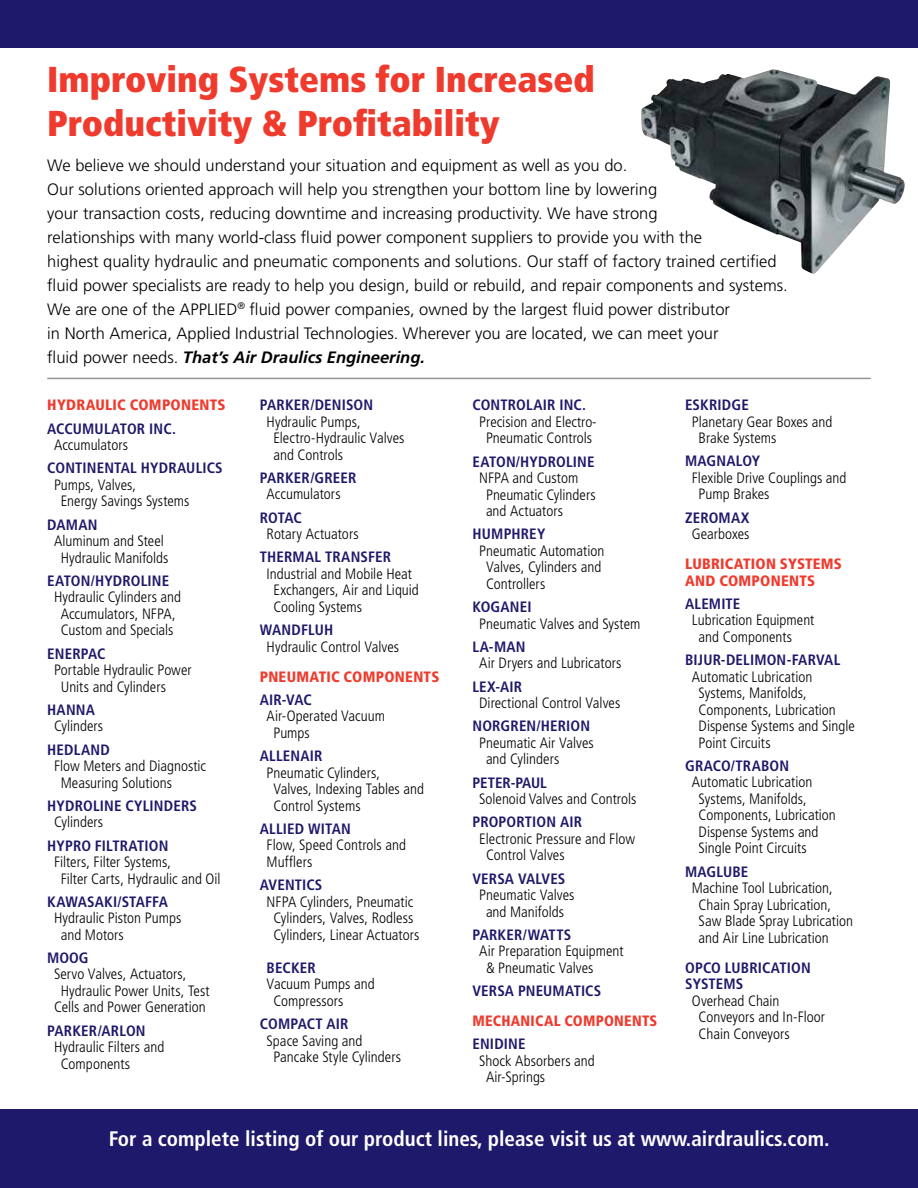
<style>
.page{position:relative;width:918px;height:1188px;background:#fff}
.page>*{position:absolute;margin:0;border:0;box-sizing:border-box;transform-origin:0 0}
.t1{font:900 condensed 36px/43.5px "Frutiger";color:#ef3b2e}
.t2{font:700 condensed 21px "Frutiger LT Std";color:#fff}
.t3{font:300 16.5px/24px "Frutiger";color:#000}
.t4{font:300 condensed 15px/16.5px "Frutiger LT Std";color:#000}
.t5{font:700 condensed 15px/16.5px "Frutiger LT Std";letter-spacing:.01em;color:#1e196a}
.t6{font:900 condensed 15px/16.5px "Frutiger LT Std";letter-spacing:.015em;color:#ef3b2e}
.s1{font-weight:700;font-style:italic}
</style>
<div class="page">
<div style="left:0;top:1109px;width:918px;height:79px;background:#1e196a"></div>
<div style="left:0;top:0;width:918px;height:47px;background:#1e196a"></div>
<div style="left:616px;top:45px;width:302px;height:252px;background:#fff"></div>
<img style="left:641px;top:69px;width:264px;height:205px">
<hr style="left:47px;top:378px;width:824px;height:1px;background:#939598">
<h1 class="t1" style="left:47px;top:58px;width:549px">Improving Systems for Increased<br>Productivity &amp; Profitability</h1>
<p class="t3" style="left:47px;top:153px;width:742px">We believe we should understand your situation and equipment as well as you do.<br>Our solutions oriented approach will help you strengthen your bottom line by lowering<br>your transaction costs, reducing downtime and increasing productivity. We have strong<br>relationships with many world-class fluid power component suppliers to provide you with the<br>highest quality hydraulic and pneumatic components and solutions. Our staff of factory trained certified fluid power specialists are ready to help you design, build or rebuild, and repair components and systems.<br>We are one of the APPLIED<sup>®</sup> fluid power companies, owned by the largest fluid power distributor<br>in North America, Applied Industrial Technologies. Wherever you are located, we can meet your<br>fluid power needs. <span class="s1">That’s Air Draulics Engineering.</span></p>
<p class="t6" style="left:47px;top:397px;width:180px">HYDRAULIC COMPONENTS</p>
<p class="t5" style="left:47px;top:420px;width:130px">ACCUMULATOR INC.</p>
<p class="t4" style="left:54px;top:437px;width:75px">Accumulators</p>
<p class="t5" style="left:47px;top:460px;width:177px">CONTINENTAL HYDRAULICS</p>
<p class="t4" style="left:61px;top:477px;width:130px;text-indent:-7px">Pumps, Valves,<br>Energy Savings Systems</p>
<p class="t5" style="left:47px;top:516px;width:52px">DAMAN</p>
<p class="t4" style="left:54px;top:533px;width:116px;text-align:center">Aluminum and Steel<br>Hydraulic Manifolds</p>
<p class="t5" style="left:47px;top:572px;width:124px">EATON/HYDROLINE</p>
<p class="t4" style="left:54px;top:589px;width:129px;text-align:center">Hydraulic Cylinders and<br>Accumulators, NFPA,<br>Custom and Specials</p>
<p class="t5" style="left:47px;top:645px;width:60px">ENERPAC</p>
<p class="t4" style="left:61px;top:662px;width:132px;text-indent:-7px">Portable Hydraulic Power<br>Units and Cylinders</p>
<p class="t5" style="left:47px;top:701px;width:49px">HANNA</p>
<p class="t4" style="left:54px;top:718px;width:51px">Cylinders</p>
<p class="t5" style="left:47px;top:741px;width:64px">HEDLAND</p>
<p class="t4" style="left:61px;top:758px;width:147px;text-indent:-7px">Flow Meters and Diagnostic<br>Measuring Solutions</p>
<p class="t5" style="left:47px;top:797px;width:151px">HYDROLINE CYLINDERS</p>
<p class="t4" style="left:54px;top:814px;width:51px">Cylinders</p>
<p class="t5" style="left:47px;top:837px;width:123px">HYPRO FILTRATION</p>
<p class="t4" style="left:61px;top:854px;width:161px;text-indent:-7px">Filters, Filter Systems,<br>Filter Carts, Hydraulic and Oil</p>
<p class="t5" style="left:47px;top:893px;width:122px">KAWASAKI/STAFFA</p>
<p class="t4" style="left:61px;top:910px;width:122px;text-indent:-7px">Hydraulic Piston Pumps and Motors</p>
<p class="t5" style="left:47px;top:950px;width:43px">MOOG</p>
<p class="t4" style="left:54px;top:966px;width:134px">Servo Valves, Actuators,</p>
<p class="t4" style="left:61px;top:983px;width:150px">Hydraulic Power Units, Test</p>
<p class="t4" style="left:54px;top:999px;width:153px">Cells and Power Generation</p>
<p class="t5" style="left:47px;top:1022px;width:100px">PARKER/ARLON</p>
<p class="t4" style="left:61px;top:1039px;width:105px;text-indent:-7px">Hydraulic Filters and<br>Components</p>
<p class="t5" style="left:260px;top:397px;width:115px">PARKER/DENISON</p>
<p class="t4" style="left:273px;top:414px;width:133px;text-indent:-7px">Hydraulic Pumps,<br>Electro-Hydraulic Valves and Controls</p>
<p class="t5" style="left:260px;top:470px;width:98px">PARKER/GREER</p>
<p class="t4" style="left:267px;top:486px;width:75px">Accumulators</p>
<p class="t5" style="left:260px;top:509px;width:43px">ROTAC</p>
<p class="t4" style="left:267px;top:526px;width:94px">Rotary Actuators</p>
<p class="t5" style="left:260px;top:549px;width:133px">THERMAL TRANSFER</p>
<p class="t4" style="left:273px;top:566px;width:147px;text-indent:-7px">Industrial and Mobile Heat<br>Exchangers, Air and Liquid<br>Cooling Systems</p>
<p class="t5" style="left:260px;top:622px;width:75px">WANDFLUH</p>
<p class="t4" style="left:267px;top:639px;width:134px">Hydraulic Control Valves</p>
<p class="t6" style="left:260px;top:668px;width:181px">PNEUMATIC COMPONENTS</p>
<p class="t5" style="left:260px;top:692px;width:53px">AIR-VAC</p>
<p class="t4" style="left:273px;top:708px;width:113px;text-indent:-7px">Air-Operated Vacuum<br>Pumps</p>
<p class="t5" style="left:260px;top:748px;width:64px">ALLENAIR</p>
<p class="t4" style="left:273px;top:765px;width:152px;text-indent:-7px">Pneumatic Cylinders,<br>Valves, Indexing Tables and<br>Control Systems</p>
<p class="t5" style="left:260px;top:821px;width:93px">ALLIED WITAN</p>
<p class="t4" style="left:267px;top:837px;width:141px">Flow, Speed Controls and<br>Mufflers</p>
<p class="t5" style="left:260px;top:877px;width:64px">AVENTICS</p>
<p class="t4" style="left:267px;top:894px;width:154px;text-align:center">NFPA Cylinders, Pneumatic<br>Cylinders, Valves, Rodless<br>Cylinders, Linear Actuators</p>
<p class="t5" style="left:267px;top:959px;width:51px">BECKER</p>
<p class="t4" style="left:273px;top:976px;width:103px;text-indent:-7px">Vacuum Pumps and<br>Compressors</p>
<p class="t5" style="left:260px;top:1016px;width:90px">COMPACT AIR</p>
<p class="t4" style="left:273px;top:1032px;width:129px;text-indent:-7px">Space Saving and<br>Pancake Style Cylinders</p>
<p class="t5" style="left:472px;top:397px;width:115px">CONTROLAIR INC.</p>
<p class="t4" style="left:479px;top:414px;width:119px;text-align:center">Precision and Electro-<br>Pneumatic Controls</p>
<p class="t5" style="left:472px;top:453px;width:124px">EATON/HYDROLINE</p>
<p class="t4" style="left:486px;top:470px;width:111px;text-indent:-7px">NFPA and Custom<br>Pneumatic Cylinders and Actuators</p>
<p class="t5" style="left:472px;top:526px;width:74px">HUMPHREY</p>
<p class="t4" style="left:486px;top:543px;width:120px;text-indent:-7px">Pneumatic Automation<br>Valves, Cylinders and<br>Controllers</p>
<p class="t5" style="left:472px;top:599px;width:61px">KOGANEI</p>
<p class="t4" style="left:479px;top:615px;width:163px">Pneumatic Valves and System</p>
<p class="t5" style="left:472px;top:638px;width:55px">LA-MAN</p>
<p class="t4" style="left:479px;top:655px;width:144px">Air Dryers and Lubricators</p>
<p class="t5" style="left:472px;top:678px;width:51px">LEX-AIR</p>
<p class="t4" style="left:479px;top:695px;width:143px">Directional Control Valves</p>
<p class="t5" style="left:472px;top:718px;width:119px">NORGREN/HERION</p>
<p class="t4" style="left:486px;top:735px;width:109px;text-indent:-7px">Pneumatic Air Valves and Cylinders</p>
<p class="t5" style="left:472px;top:774px;width:76px">PETER-PAUL</p>
<p class="t4" style="left:479px;top:791px;width:159px">Solenoid Valves and Controls</p>
<p class="t5" style="left:472px;top:814px;width:111px">PROPORTION AIR</p>
<p class="t4" style="left:486px;top:831px;width:151px;text-indent:-7px">Electronic Pressure and Flow<br>Control Valves</p>
<p class="t5" style="left:472px;top:870px;width:94px">VERSA VALVES</p>
<p class="t4" style="left:479px;top:887px;width:97px;text-align:center">Pneumatic Valves and Manifolds</p>
<p class="t5" style="left:472px;top:926px;width:100px">PARKER/WATTS</p>
<p class="t4" style="left:486px;top:943px;width:139px;text-indent:-7px">Air Preparation Equipment &amp; Pneumatic Valves</p>
<p class="t5" style="left:472px;top:983px;width:130px">VERSA PNEUMATICS</p>
<p class="t6" style="left:472px;top:1013px;width:186px">MECHANICAL COMPONENTS</p>
<p class="t5" style="left:472px;top:1036px;width:55px">ENIDINE</p>
<p class="t4" style="left:486px;top:1053px;width:110px;text-indent:-7px">Shock Absorbers and<br>Air-Springs</p>
<p class="t5" style="left:685px;top:397px;width:65px">ESKRIDGE</p>
<p class="t4" style="left:699px;top:414px;width:135px;text-indent:-7px">Planetary Gear Boxes and<br>Brake Systems</p>
<p class="t5" style="left:685px;top:453px;width:77px">MAGNALOY</p>
<p class="t4" style="left:699px;top:470px;width:149px;text-indent:-7px">Flexible Drive Couplings and<br>Pump Brakes</p>
<p class="t5" style="left:685px;top:509px;width:66px">ZEROMAX</p>
<p class="t4" style="left:692px;top:526px;width:59px">Gearboxes</p>
<p class="t6" style="left:685px;top:556px;width:158px">LUBRICATION SYSTEMS<br>AND COMPONENTS</p>
<p class="t5" style="left:685px;top:596px;width:57px">ALEMITE</p>
<p class="t4" style="left:699px;top:612px;width:117px;text-indent:-7px">Lubrication Equipment and Components</p>
<p class="t5" style="left:685px;top:652px;width:157px">BIJUR-DELIMON-FARVAL</p>
<p class="t4" style="left:699px;top:669px;width:158px;text-indent:-7px">Automatic Lubrication<br>Systems, Manifolds,<br>Components, Lubrication<br>Dispense Systems and Single<br>Point Circuits</p>
<p class="t5" style="left:685px;top:758px;width:106px">GRACO/TRABON</p>
<p class="t4" style="left:699px;top:774px;width:139px;text-indent:-7px">Automatic Lubrication<br>Systems, Manifolds,<br>Components, Lubrication<br>Dispense Systems and<br>Single Point Circuits</p>
<p class="t5" style="left:685px;top:863px;width:65px">MAGLUBE</p>
<p class="t4" style="left:699px;top:880px;width:156px;text-indent:-7px">Machine Tool Lubrication,<br>Chain Spray Lubrication,<br>Saw Blade Spray Lubrication and Air Line Lubrication</p>
<p class="t5" style="left:685px;top:959px;width:127px">OPCO LUBRICATION<br>SYSTEMS</p>
<p class="t4" style="left:699px;top:993px;width:128px;text-indent:-7px">Overhead Chain<br>Conveyors and In-Floor<br>Chain Conveyors</p>
<h2 class="t2" style="left:109px;top:1126px;width:722px">For a complete listing of our product lines, please visit us at www.airdraulics.com.</h2>
</div>
